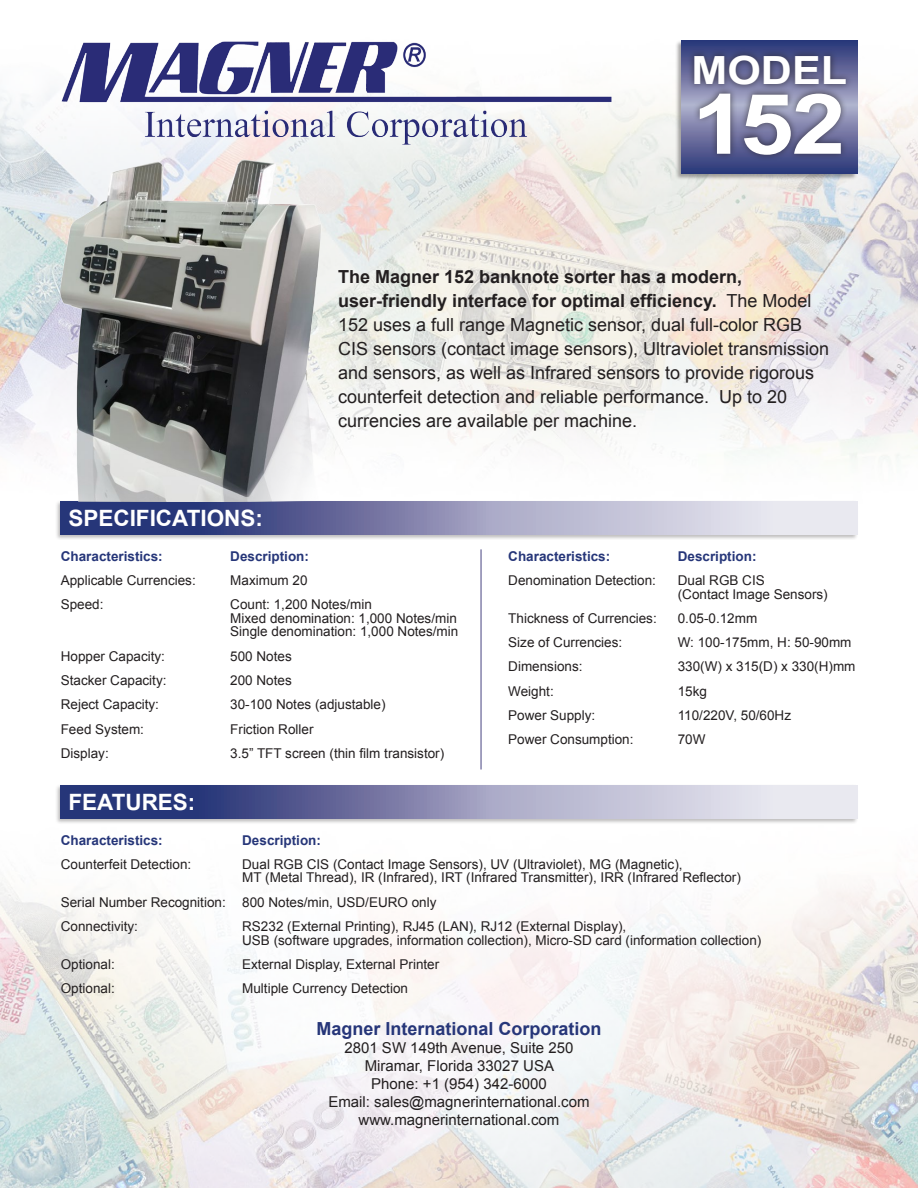
<style>
.page{position:relative;width:918px;height:1188px;background:#fff}
.page>*{position:absolute;margin:0;border:0;box-sizing:border-box;transform-origin:0 0}
.t1{font:700 83.7px "Arial";color:#fff;scale:1.16 1}
.t2{font:700 38.85px "Arial";color:#fff;scale:1.11 1}
.t3{font:700 22.5px "Arial";color:#fff}
.t4{font:18px/24px "Arial";color:#231f20}
.t5{font:700 18px "Arial";color:#263679}
.t6{font:15px "Arial";color:#231f20}
.t7{font:13.5px/13.5px "Arial";color:#231f20}
.t8{font:700 13.5px "Arial";color:#263679}
.s1{font-weight:700}
</style>
<div class="page">
<img style="left:0;top:91px;width:918px;height:1097px">
<div style="left:55px;top:500px;width:804px;height:40px;background:#231f20;opacity:.3"></div>
<svg style="left:61px;top:501px;width:796px;height:34px;background:#8d90b5"></svg>
<div style="left:55px;top:784px;width:804px;height:40px;background:#231f20;opacity:.3"></div>
<svg style="left:61px;top:785px;width:796px;height:34px;background:#8b8fb4"></svg>
<hr style="left:480px;top:549px;width:2px;height:221px;background:#8481ab">
<img style="left:58px;top:41px;width:557px;height:129px">
<div style="left:675px;top:40px;width:183px;height:141px;background:#231f20;opacity:.4"></div>
<svg style="left:682px;top:40px;width:175px;height:134px;background:#48538c"></svg>
<div style="left:687px;top:48px;width:166px;height:44px;background:#231f20;opacity:.7"></div>
<div style="left:693px;top:86px;width:155px;height:76px;background:#231f20;opacity:.7"></div>
<img style="left:51px;top:148px;width:280px;height:353px">
<p class="t2" style="left:691px;top:45px;width:142px">MODEL</p>
<p class="t1" style="left:692px;top:69px;width:134px">152</p>
<p class="t3" style="left:68px;top:503px;width:196px">SPECIFICATIONS:</p>
<p class="t4" style="left:338px;top:265px;width:493px"><span class="s1">The Magner 152 banknote sorter has a modern, user-friendly interface for optimal efficiency.</span> The Model 152 uses a full range Magnetic sensor, dual full-color RGB CIS sensors (contact image sensors), Ultraviolet transmission and sensors, as well as Infrared sensors to provide rigorous counterfeit detection and reliable performance. Up to 20 currencies are available per machine.</p>
<p class="t8" style="left:61px;top:547px;width:104px">Characteristics:</p>
<p class="t8" style="left:230px;top:547px;width:80px">Description:</p>
<p class="t7" style="left:61px;top:574px;width:137px">Applicable Currencies:</p>
<p class="t7" style="left:230px;top:574px;width:79px">Maximum 20</p>
<p class="t7" style="left:61px;top:598px;width:44px">Speed:</p>
<p class="t7" style="left:230px;top:598px;width:230px">Count: 1,200 Notes/min<br>Mixed denomination: 1,000 Notes/min<br>Single denomination: 1,000 Notes/min</p>
<p class="t7" style="left:61px;top:649px;width:106px">Hopper Capacity:</p>
<p class="t7" style="left:230px;top:649px;width:63px">500 Notes</p>
<p class="t7" style="left:61px;top:674px;width:107px">Stacker Capacity:</p>
<p class="t7" style="left:230px;top:674px;width:63px">200 Notes</p>
<p class="t7" style="left:61px;top:698px;width:100px">Reject Capacity:</p>
<p class="t7" style="left:230px;top:698px;width:157px">30-100 Notes (adjustable)</p>
<p class="t7" style="left:61px;top:722px;width:85px">Feed System:</p>
<p class="t7" style="left:230px;top:722px;width:85px">Friction Roller</p>
<p class="t7" style="left:61px;top:746px;width:50px">Display:</p>
<p class="t7" style="left:230px;top:746px;width:216px">3.5” TFT screen (thin film transistor)</p>
<p class="t3" style="left:68px;top:787px;width:129px">FEATURES:</p>
<p class="t8" style="left:508px;top:547px;width:104px">Characteristics:</p>
<p class="t8" style="left:678px;top:547px;width:80px">Description:</p>
<p class="t7" style="left:508px;top:574px;width:149px">Denomination Detection:</p>
<p class="t7" style="left:678px;top:574px;width:152px">Dual RGB CIS<br>(Contact Image Sensors)</p>
<p class="t7" style="left:508px;top:611px;width:150px">Thickness of Currencies:</p>
<p class="t7" style="left:678px;top:611px;width:81px">0.05-0.12mm</p>
<p class="t7" style="left:508px;top:636px;width:116px">Size of Currencies:</p>
<p class="t7" style="left:678px;top:636px;width:175px">W: 100-175mm, H: 50-90mm</p>
<p class="t7" style="left:508px;top:660px;width:76px">Dimensions:</p>
<p class="t7" style="left:678px;top:660px;width:179px">330(W) x 315(D) x 330(H)mm</p>
<p class="t7" style="left:508px;top:684px;width:47px">Weight:</p>
<p class="t7" style="left:678px;top:684px;width:31px">15kg</p>
<p class="t7" style="left:508px;top:709px;width:89px">Power Supply:</p>
<p class="t7" style="left:678px;top:709px;width:115px">110/220V, 50/60Hz</p>
<p class="t7" style="left:508px;top:733px;width:127px">Power Consumption:</p>
<p class="t7" style="left:678px;top:733px;width:29px">70W</p>
<p class="t8" style="left:61px;top:831px;width:104px">Characteristics:</p>
<p class="t8" style="left:242px;top:831px;width:80px">Description:</p>
<p class="t7" style="left:61px;top:858px;width:132px">Counterfeit Detection:</p>
<p class="t7" style="left:242px;top:858px;width:500px">Dual RGB CIS (Contact Image Sensors), UV (Ultraviolet), MG (Magnetic),<br>MT (Metal Thread), IR (Infrared), IRT (Infrared Transmitter), IRR (Infrared Reflector)</p>
<p class="t7" style="left:61px;top:895px;width:377px">Serial Number Recognition: 800 Notes/min, USD/EURO only</p>
<p class="t7" style="left:61px;top:920px;width:79px">Connectivity:</p>
<p class="t7" style="left:242px;top:920px;width:521px">RS232 (External Printing), RJ45 (LAN), RJ12 (External Display),<br>USB (software upgrades, information collection), Micro-SD card (information collection)</p>
<p class="t7" style="left:61px;top:958px;width:56px">Optional:</p>
<p class="t7" style="left:242px;top:958px;width:199px">External Display, External Printer</p>
<p class="t7" style="left:61px;top:982px;width:56px">Optional:</p>
<p class="t7" style="left:242px;top:982px;width:167px">Multiple Currency Detection</p>
<p class="t5" style="left:316px;top:1017px;width:287px">Magner International Corporation</p>
<p class="t6" style="left:344px;top:1038px;width:231px">2801 SW 149th Avenue, Suite 250</p>
<p class="t6" style="left:365px;top:1056px;width:191px">Miramar, Florida 33027 USA</p>
<p class="t6" style="left:371px;top:1074px;width:177px">Phone: +1 (954) 342-6000</p>
<p class="t6" style="left:328px;top:1092px;width:263px">Email: sales@magnerinternational.com</p>
<p class="t6" style="left:359px;top:1110px;width:202px">www.magnerinternational.com</p>
</div>
